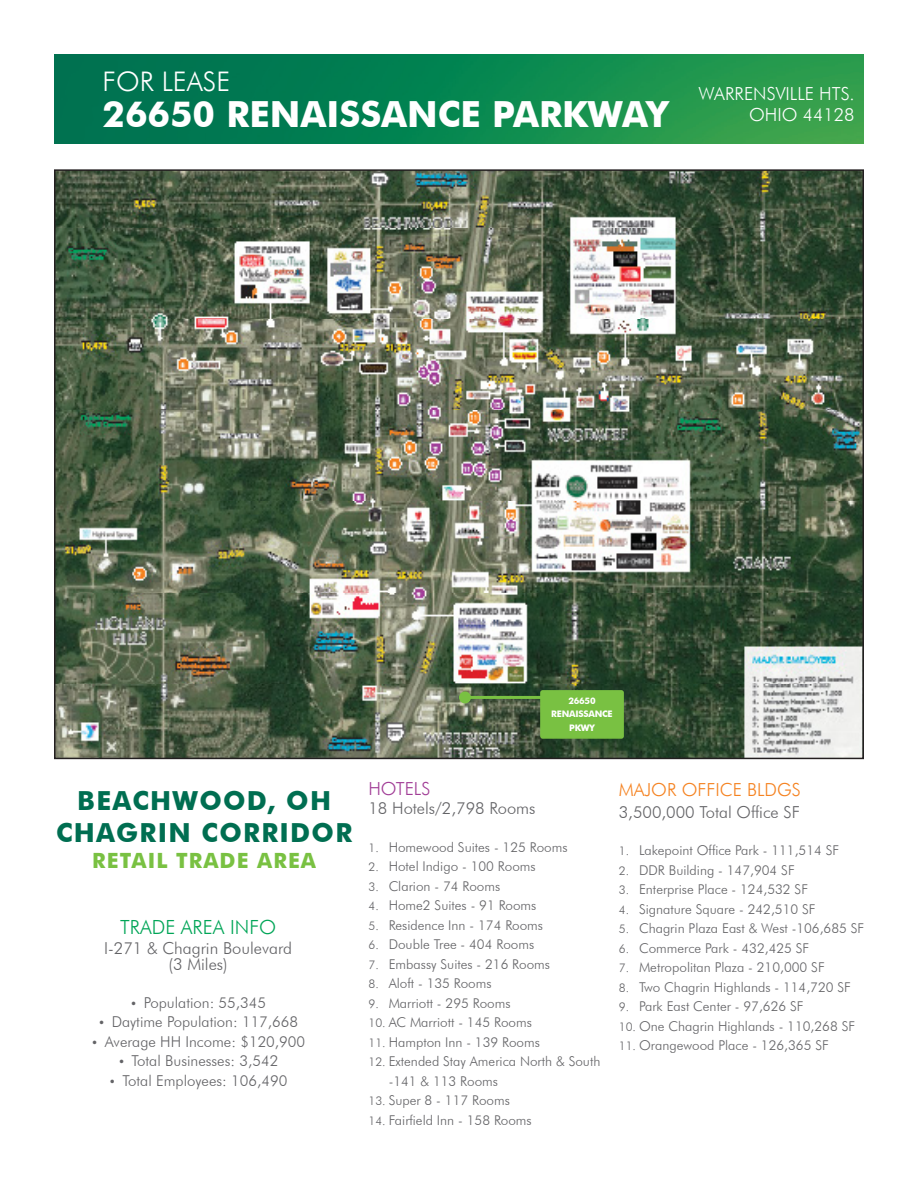
<style>
.page{position:relative;width:918px;height:1188px;background:#fff}
.page>*{position:absolute;margin:0;border:0;box-sizing:border-box;transform-origin:0 0}
.t1{font:700 36px "Futura BT";color:#fff}
.t2{font:300 27px "Futura BT";color:#fff}
.t3{font:700 26.25px "Futura BT";letter-spacing:.05em;color:#006e51}
.t4{font:700 21px "Futura BT";letter-spacing:.05em;color:#79c142}
.t5{font:300 19.5px "Futura BT";color:#00a557}
.t6{font:300 18px "Futura BT";color:#fff}
.t7{font:300 18px "Futura BT";color:#f58220}
.t8{font:300 18px "Futura BT";color:#a13d96}
.t9{font:300 16.5px "Futura BT";color:#636366}
.t10{font:300 15px "Futura BT";color:#636366}
.t11{font:300 13.5px/19.5px "Futura BT";color:#636366}
.t12{font:700 9px/13.5px "Futura BT";letter-spacing:-.025em;color:#fff;text-align:center}
.s1{font-size:12px}
</style>
<div class="page">
<img style="left:54px;top:54px;width:810px;height:90px">
<img style="left:57px;top:172px;width:804px;height:584px">
<hr style="left:465px;top:696px;width:78px;height:3px;background:#79c142">
<div style="left:459px;top:691px;width:12px;height:12px;background:#79c142;border-radius:50%"></div>
<div style="left:541px;top:691px;width:82px;height:47px;background:#79c142;border-radius:2px"></div>
<div style="left:540px;top:690px;width:84px;height:49px;border:2px solid #79c142;border-radius:2px"></div>
<p class="t2" style="left:103px;top:65px;width:129px">FOR LEASE</p>
<p class="t1" style="left:103px;top:92px;width:567px">26650 RENAISSANCE PARKWAY</p>
<p class="t6" style="left:698px;top:82px;width:158px">WARRENSVILLE HTS.</p>
<p class="t6" style="left:749px;top:103px;width:107px">OHIO 44128</p>
<p class="t12" style="left:551px;top:694px;width:63px">26650<br>RENAISSANCE<br>PKWY</p>
<p class="t3" style="left:77px;top:785px;width:255px">BEACHWOOD, OH</p>
<p class="t3" style="left:56px;top:817px;width:298px">CHAGRIN CORRIDOR</p>
<p class="t4" style="left:92px;top:847px;width:225px">RETAIL TRADE AREA</p>
<p class="t5" style="left:120px;top:915px;width:158px">TRADE AREA INFO</p>
<p class="t9" style="left:104px;top:938px;width:190px">I-271 &amp; Chagrin Boulevard</p>
<p class="t9" style="left:169px;top:954px;width:61px">(3 Miles)</p>
<p class="t10" style="left:130px;top:993px;width:137px"><span class="s1">•</span> Population: 55,345</p>
<p class="t10" style="left:98px;top:1013px;width:202px"><span class="s1">•</span> Daytime Population: 117,668</p>
<p class="t10" style="left:91px;top:1032px;width:216px"><span class="s1">•</span> Average HH Income: $120,900</p>
<p class="t10" style="left:118px;top:1052px;width:162px"><span class="s1">•</span> Total Businesses: 3,542</p>
<p class="t10" style="left:109px;top:1071px;width:180px"><span class="s1">•</span> Total Employees: 106,490</p>
<p class="t8" style="left:368px;top:777px;width:63px">HOTELS</p>
<p class="t9" style="left:368px;top:799px;width:169px">18 Hotels/2,798 Rooms</p>
<p class="t11" style="left:368px;top:837px;width:201px"><span class="s1">1.</span> Homewood Suites - 125 Rooms</p>
<p class="t11" style="left:368px;top:857px;width:169px"><span class="s1">2.</span> Hotel Indigo - 100 Rooms</p>
<p class="t11" style="left:368px;top:876px;width:133px"><span class="s1">3.</span> Clarion - 74 Rooms</p>
<p class="t11" style="left:368px;top:896px;width:170px"><span class="s1">4.</span> Home2 Suites - 91 Rooms</p>
<p class="t11" style="left:368px;top:915px;width:176px"><span class="s1">5.</span> Residence Inn - 174 Rooms</p>
<p class="t11" style="left:368px;top:935px;width:167px"><span class="s1">6.</span> Double Tree - 404 Rooms</p>
<p class="t11" style="left:368px;top:954px;width:183px"><span class="s1">7.</span> Embassy Suites - 216 Rooms</p>
<p class="t11" style="left:368px;top:974px;width:125px"><span class="s1">8.</span> Aloft - 135 Rooms</p>
<p class="t11" style="left:368px;top:993px;width:144px"><span class="s1">9.</span> Marriott - 295 Rooms</p>
<p class="t11" style="left:368px;top:1013px;width:165px"><span class="s1">10.</span> AC Marriott - 145 Rooms</p>
<p class="t11" style="left:368px;top:1032px;width:173px"><span class="s1">11.</span> Hampton Inn - 139 Rooms</p>
<p class="t11" style="left:389px;top:1052px;width:213px;text-indent:-20px"><span class="s1">12.</span> Extended Stay America North &amp; South -141 &amp; 113 Rooms</p>
<p class="t11" style="left:368px;top:1091px;width:143px"><span class="s1">13.</span> Super 8 - 117 Rooms</p>
<p class="t11" style="left:368px;top:1110px;width:165px"><span class="s1">14.</span> Fairfield Inn - 158 Rooms</p>
<p class="t7" style="left:619px;top:779px;width:183px">MAJOR OFFICE BLDGS</p>
<p class="t9" style="left:619px;top:802px;width:183px">3,500,000 Total Office SF</p>
<p class="t11" style="left:619px;top:841px;width:222px"><span class="s1">1.</span> Lakepoint Office Park - 111,514 SF</p>
<p class="t11" style="left:619px;top:860px;width:177px"><span class="s1">2.</span> DDR Building - 147,904 SF</p>
<p class="t11" style="left:619px;top:880px;width:191px"><span class="s1">3.</span> Enterprise Place - 124,532 SF</p>
<p class="t11" style="left:619px;top:899px;width:198px"><span class="s1">4.</span> Signature Square - 242,510 SF</p>
<p class="t11" style="left:619px;top:919px;width:247px"><span class="s1">5.</span> Chagrin Plaza East &amp; West -106,685 SF</p>
<p class="t11" style="left:619px;top:938px;width:192px"><span class="s1">6.</span> Commerce Park - 432,425 SF</p>
<p class="t11" style="left:619px;top:958px;width:207px"><span class="s1">7.</span> Metropolitan Plaza - 210,000 SF</p>
<p class="t11" style="left:619px;top:977px;width:234px"><span class="s1">8.</span> Two Chagrin Highlands - 114,720 SF</p>
<p class="t11" style="left:619px;top:997px;width:186px"><span class="s1">9.</span> Park East Center - 97,626 SF</p>
<p class="t11" style="left:619px;top:1016px;width:238px"><span class="s1">10.</span> One Chagrin Highlands - 110,268 SF</p>
<p class="t11" style="left:619px;top:1036px;width:212px"><span class="s1">11.</span> Orangewood Place - 126,365 SF</p>
</div>
